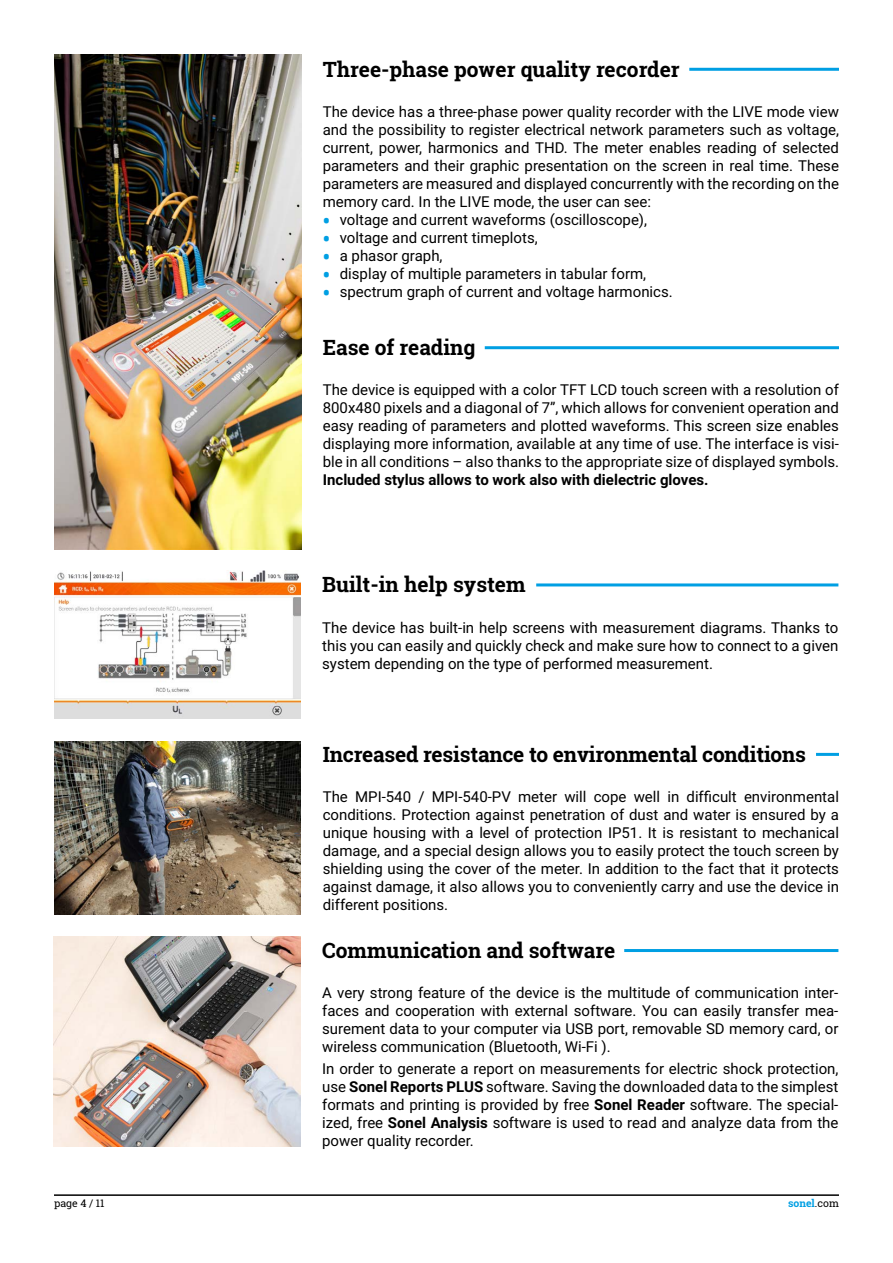
<style>
.page{position:relative;width:893px;height:1263px;background:#fff}
.page>*{position:absolute;margin:0;border:0;box-sizing:border-box;transform-origin:0 0}
.t1{font:700 21px "Roboto Slab";color:#000}
.t2{font:15px/18px "Roboto";color:#000;text-align:justify}
.t3{font:700 15px "Roboto";color:#000}
.t4{font:700 10.5px "Roboto Slab";color:#009fe3}
.t5{font:10.5px "Roboto Slab";color:#000}
.s1{font-family:"Roboto Slab";font-weight:700;font-size:21px;color:#009fe3}
.s2{font-weight:700}
.s3{font-weight:400;color:#000}
</style>
<div class="page">
<hr style="left:54px;top:1194px;width:785px;height:2px;background:#000">
<hr style="left:689px;top:68px;width:150px;height:3px;background:#009fe3">
<hr style="left:624px;top:949px;width:214px;height:3px;background:#009fe3">
<img style="left:54px;top:54px;width:247px;height:495px">
<img style="left:53px;top:936px;width:248px;height:210px">
<hr style="left:536px;top:583px;width:302px;height:3px;background:#009fe3">
<img style="left:54px;top:570px;width:247px;height:148px">
<hr style="left:485px;top:346px;width:354px;height:3px;background:#009fe3">
<img style="left:54px;top:741px;width:247px;height:173px">
<hr style="left:816px;top:753px;width:23px;height:3px;background:#009fe3">
<h1 class="t1" style="left:323px;top:55px;width:359px">Three-phase power quality recorder</h1>
<p class="t2" style="left:323px;top:102px;width:518px">The device has a three-phase power quality recorder with the LIVE mode view and the possibility to register electrical network parameters such as voltage, current, power, harmonics and THD. The meter enables reading of selected parameters and their graphic presentation on the screen in real time. These parameters are measured and displayed concurrently with the recording on the memory card. In the LIVE mode, the user can see:</p>
<p class="t2" style="left:323px;top:210px;width:326px"><span class="s1">•</span> voltage and current waveforms (oscilloscope),</p>
<p class="t2" style="left:323px;top:228px;width:216px"><span class="s1">•</span> voltage and current timeplots,</p>
<p class="t2" style="left:323px;top:246px;width:121px"><span class="s1">•</span> a phasor graph,</p>
<p class="t2" style="left:323px;top:264px;width:325px"><span class="s1">•</span> display of multiple parameters in tabular form,</p>
<p class="t2" style="left:323px;top:282px;width:352px"><span class="s1">•</span> spectrum graph of current and voltage harmonics.</p>
<h1 class="t1" style="left:323px;top:333px;width:154px">Ease of reading</h1>
<p class="t2" style="left:323px;top:380px;width:518px">The device is equipped with a color TFT LCD touch screen with a resolution of 800x480 pixels and a diagonal of 7”, which allows for convenient operation and easy reading of parameters and plotted waveforms. This screen size enables displaying more information, available at any time of use. The interface is visi&shy;ble in all conditions – also thanks to the appropriate size of displayed symbols.</p>
<p class="t3" style="left:323px;top:469px;width:387px">Included stylus allows to work also with dielectric gloves.</p>
<h1 class="t1" style="left:322px;top:570px;width:205px">Built-in help system</h1>
<p class="t2" style="left:322px;top:618px;width:518px">The device has built-in help screens with measurement diagrams. Thanks to this you can easily and quickly check and make sure how to connect to a given system depending on the type of performed measurement.</p>
<h1 class="t1" style="left:323px;top:740px;width:485px">Increased resistance to environmental conditions</h1>
<p class="t2" style="left:323px;top:787px;width:518px">The MPI-540 / MPI-540-PV meter will cope well in difficult environmental conditions. Protection against penetration of dust and water is ensured by a unique housing with a level of protection IP51. It is resistant to mechanical damage, and a special design allows you to easily protect the touch screen by shielding using the cover of the meter. In addition to the fact that it protects against damage, it also allows you to conveniently carry and use the device in different positions.</p>
<h1 class="t1" style="left:322px;top:936px;width:295px">Communication and software</h1>
<p class="t2" style="left:322px;top:983px;width:518px">A very strong feature of the device is the multitude of communication inter&shy;faces and cooperation with external software. You can easily transfer mea&shy;surement data to your computer via USB port, removable SD memory card, or wireless communication (Bluetooth, Wi-Fi ).</p>
<p class="t2" style="left:322px;top:1059px;width:518px">In order to generate a report on measurements for electric shock protection, use <span class="s2">Sonel Reports PLUS</span> software. Saving the downloaded data to the simplest formats and printing is provided by free <span class="s2">Sonel Reader</span> software. The special&shy;ized, free <span class="s2">Sonel Analysis</span> software is used to read and analyze data from the power quality recorder.</p>
<p class="t5" style="left:54px;top:1196px;width:52px">page 4 / 11</p>
<p class="t4" style="left:788px;top:1196px;width:52px">sonel<span class="s3">.com</span></p>
</div>
